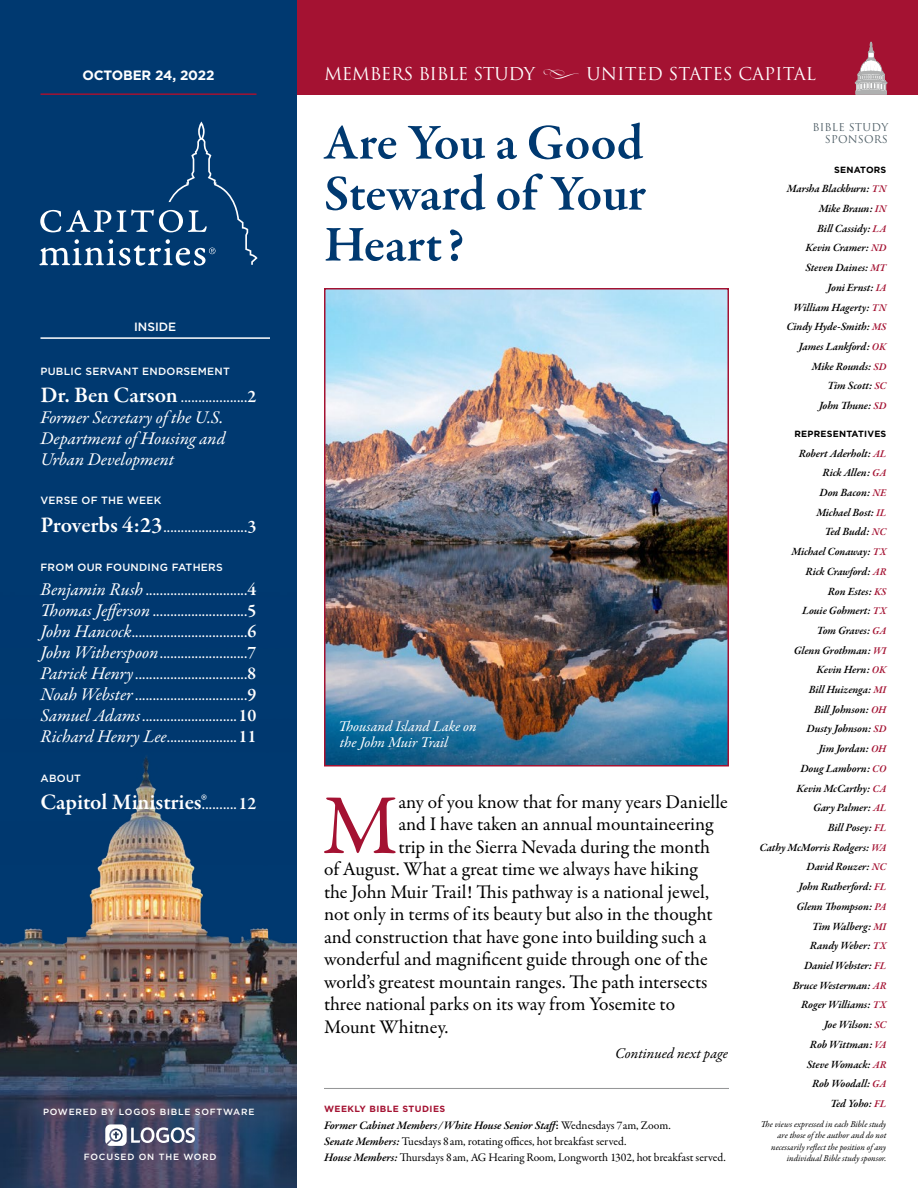
<style>
.page{position:relative;width:918px;height:1188px;background:#fff}
.page>*{position:absolute;margin:0;border:0;box-sizing:border-box;transform-origin:0 0}
.Preamble_with_Dropca{font:85.8px "Garamond Premr Pro";color:#a41232}
.Headline{font:600 51px/51px "Garamond Premr Pro";color:#003970;text-align:justify}
.Main_item{font:600 22.5px "Garamond Premr Pro";letter-spacing:-.005em;color:#fff}
.Preamble_with_Dropca-2{font:19.35px "Garamond Premr Pro";letter-spacing:-.005em;color:#000}
.t1{font:italic 18px/21px "Garamond Premr Pro";color:#fff;text-align:justify}
.t2{font:17.25px "Trajan Pro";letter-spacing:-.02em;color:#fff}
.t3{font:italic 15px/16.5px "Garamond Premr Pro";letter-spacing:-.005em;color:#fff}
.t4{font:italic 15px "Garamond Premr Pro";letter-spacing:-.005em;color:#000}
.Founding_Father{font:600 13.5px "Garamond Premr Pro";color:#fff}
.Main_item-2{font:600 13.5px "Garamond Premr Pro";color:#fff}
.t5{font:700 13.5px "Gotham";letter-spacing:-.01em;color:#fff}
.t6{font:500 12px "Gotham";color:#fff}
.t7{font:11.7px/15.8px "Garamond Premr Pro";letter-spacing:-.01em;color:#000}
.t8{font:italic 600 11.25px/19.6px "Garamond Premr Pro";letter-spacing:-.01em;color:#000;text-align:right}
.Subhead{font:500 10.5px "Gotham";letter-spacing:.025em;color:#fff}
.t9{font:10.5px/12px "Trajan Pro";letter-spacing:.025em;color:#4c5c64;text-align:right}
.t10{font:italic 9px/11.2px "Garamond Premr Pro";letter-spacing:-.005em;color:#000;text-align:right}
.t11{font:500 9px "Gotham";letter-spacing:.09em;color:#fff}
.t12{font:700 9px "Gotham";letter-spacing:.025em;color:#000}
.t13{font:700 9px "Gotham";letter-spacing:.05em;color:#a41232}
.s1{font-family:"Daughter Flourish";font-size:25.5px}
.s2{font-size:10.5px;color:#a41232}
.s3{font-size:22.5px}
.s4{font-size:18px}
.s5{font-weight:400;font-style:italic;font-size:18px}
.s6{font-size:13.5px}
.s7{font-weight:600;font-style:italic}
.s8{font-weight:600}
</style>
<div class="page">
<div style="left:0;top:0;width:297px;height:1188px;background:#003970"></div>
<img style="left:0;top:756px;width:297px;height:432px">
<div style="left:297px;top:0;width:621px;height:94px;background:#a41232"></div>
<svg style="left:855px;top:42px;width:32px;height:53px"></svg>
<hr style="left:324px;top:1088px;width:405px;height:1px;background:#969798">
<svg style="left:39px;top:122px;width:219px;height:144px"></svg>
<hr style="left:40px;top:337px;width:230px;height:2px;background:#fff">
<svg style="left:105px;top:1124px;width:90px;height:22px"></svg>
<hr style="left:40px;top:93px;width:216px;height:2px;background:#a41232">
<img style="left:327px;top:291px;width:399px;height:472px">
<div style="left:324px;top:288px;width:405px;height:478px;border:2px solid #a41232"></div>
<p class="t5" style="left:82px;top:66px;width:134px">OCTOBER 24, 2022</p>
<h3 class="t2" style="left:324px;top:63px;width:494px">MEMBERS BIBLE STUDY <span class="s1">&amp;</span> UNITED STATES CAPITAL</h3>
<p class="Headline" style="left:324px;top:118px;width:323px">Are You a Good Steward of Your Heart?</p>
<p class="t9" style="left:812px;top:121px;width:77px">BIBLE STUDY<br>SPONSORS</p>
<p class="t12" style="left:834px;top:163px;width:54px">SENATORS</p>
<p class="t8" style="left:786px;top:180px;width:101px">Marsha Blackburn: <span class="s2">TN<br></span>Mike Braun: <span class="s2">IN<br></span>Bill Cassidy: <span class="s2">LA<br></span>Kevin Cramer: <span class="s2">ND<br></span>Steven Daines: <span class="s2">MT<br></span>Joni Ernst: <span class="s2">IA<br></span>William Hagerty: <span class="s2">TN<br></span>Cindy Hyde-Smith: <span class="s2">MS<br></span>James Lankford: <span class="s2">OK<br></span>Mike Rounds: <span class="s2">SD<br></span>Tim Scott: <span class="s2">SC<br></span>John Thune: <span class="s2">SD</span></p>
<p class="t12" style="left:795px;top:428px;width:93px">REPRESENTATIVES</p>
<p class="t8" style="left:760px;top:444px;width:128px">Robert Aderholt: <span class="s2">AL<br></span>Rick Allen: <span class="s2">GA<br></span>Don Bacon: <span class="s2">NE<br></span>Michael Bost: <span class="s2">IL<br></span>Ted Budd: <span class="s2">NC<br></span>Michael Conaway: <span class="s2">TX<br></span>Rick Crawford: <span class="s2">AR<br></span>Ron Estes: <span class="s2">KS<br></span>Louie Gohmert: <span class="s2">TX<br></span>Tom Graves: <span class="s2">GA<br></span>Glenn Grothman: <span class="s2">WI<br></span>Kevin Hern: <span class="s2">OK<br></span>Bill Huizenga: <span class="s2">MI<br></span>Bill Johnson: <span class="s2">OH<br></span>Dusty Johnson: <span class="s2">SD<br></span>Jim Jordan: <span class="s2">OH<br></span>Doug Lamborn: <span class="s2">CO<br></span>Kevin McCarthy: <span class="s2">CA<br></span>Gary Palmer: <span class="s2">AL<br></span>Bill Posey: <span class="s2">FL<br></span>Cathy McMorris Rodgers: <span class="s2">WA<br></span>David Rouzer: <span class="s2">NC<br></span>John Rutherford: <span class="s2">FL<br></span>Glenn Thompson: <span class="s2">PA<br></span>Tim Walberg: <span class="s2">MI<br></span>Randy Weber: <span class="s2">TX<br></span>Daniel Webster: <span class="s2">FL<br></span>Bruce Westerman: <span class="s2">AR<br></span>Roger Williams: <span class="s2">TX<br></span>Joe Wilson: <span class="s2">SC<br></span>Rob Wittman: <span class="s2">VA<br></span>Steve Womack: <span class="s2">AR<br></span>Rob Woodall: <span class="s2">GA<br></span>Ted Yoho: <span class="s2">FL</span></p>
<p class="t6" style="left:134px;top:319px;width:44px">INSIDE</p>
<p class="Subhead" style="left:40px;top:364px;width:191px">PUBLIC SERVANT ENDORSEMENT</p>
<p class="Main_item-2" style="left:40px;top:389px;width:218px"><span class="s3">Dr. Ben Carson</span> ...................<span class="s4">2</span></p>
<p class="t1" style="left:40px;top:408px;width:186px">Former Secretary of the U.S.<br>Department of Housing and Urban Development</p>
<p class="Subhead" style="left:40px;top:494px;width:122px">VERSE OF THE WEEK</p>
<p class="Main_item-2" style="left:40px;top:519px;width:218px"><span class="s3">Proverbs 4:23</span>........................<span class="s4">3</span></p>
<p class="Subhead" style="left:40px;top:561px;width:184px">FROM OUR FOUNDING FATHERS</p>
<p class="Founding_Father" style="left:40px;top:583px;width:218px"><span class="s5">Benjamin Rush</span> .............................<span class="s4">4</span></p>
<p class="Founding_Father" style="left:40px;top:604px;width:218px"><span class="s5">Thomas Jefferson</span> ...........................<span class="s4">5</span></p>
<p class="Founding_Father" style="left:40px;top:625px;width:218px"><span class="s5">John Hancock</span>.................................<span class="s4">6</span></p>
<p class="Founding_Father" style="left:40px;top:646px;width:218px"><span class="s5">John Witherspoon</span>.........................<span class="s4">7</span></p>
<p class="Founding_Father" style="left:40px;top:667px;width:218px"><span class="s5">Patrick Henry</span>................................<span class="s4">8</span></p>
<p class="Founding_Father" style="left:40px;top:688px;width:218px"><span class="s5">Noah Webster</span> ................................<span class="s4">9</span></p>
<p class="Founding_Father" style="left:40px;top:709px;width:218px"><span class="s5">Samuel Adams</span>...........................<span class="s4">10</span></p>
<p class="Founding_Father" style="left:40px;top:730px;width:218px"><span class="s5">Richard Henry Lee</span>....................<span class="s4">11</span></p>
<p class="Subhead" style="left:40px;top:771px;width:42px">ABOUT</p>
<p class="Main_item" style="left:40px;top:789px;width:218px">Capitol Ministries®<span class="s6">..........</span><span class="s4">12</span></p>
<p class="Preamble_with_Dropca" style="left:322px;top:774px;width:78px">M</p>
<p class="Preamble_with_Dropca-2" style="left:398px;top:790px;width:331px">any of you know that for many years Danielle</p>
<p class="t3" style="left:338px;top:719px;width:140px">Thousand Island Lake on the John Muir Trail</p>
<p class="Preamble_with_Dropca-2" style="left:398px;top:813px;width:316px">and I have taken an annual mountaineering</p>
<p class="Preamble_with_Dropca-2" style="left:398px;top:835px;width:313px">trip in the Sierra Nevada during the month</p>
<p class="Preamble_with_Dropca-2" style="left:324px;top:858px;width:375px">of August. What a great time we always have hiking</p>
<p class="Preamble_with_Dropca-2" style="left:324px;top:880px;width:387px">the John Muir Trail! This pathway is a national jewel,</p>
<p class="Preamble_with_Dropca-2" style="left:324px;top:903px;width:390px">not only in terms of its beauty but also in the thought</p>
<p class="Preamble_with_Dropca-2" style="left:324px;top:925px;width:384px">and construction that have gone into building such a</p>
<p class="Preamble_with_Dropca-2" style="left:324px;top:948px;width:385px">wonderful and magnificent guide through one of the</p>
<p class="Preamble_with_Dropca-2" style="left:324px;top:970px;width:385px">world’s greatest mountain ranges. The path intersects</p>
<p class="Preamble_with_Dropca-2" style="left:324px;top:993px;width:353px">three national parks on its way from Yosemite to</p>
<p class="Preamble_with_Dropca-2" style="left:324px;top:1015px;width:126px">Mount Whitney.</p>
<p class="t4" style="left:615px;top:1044px;width:114px">Continued next page</p>
<p class="t13" style="left:324px;top:1103px;width:123px">WEEKLY BIBLE STUDIES</p>
<p class="t7" style="left:324px;top:1118px;width:403px"><span class="s7">Former Cabinet Members / White House Senior Staff</span><span class="s8">:</span> Wednesdays 7am, Zoom.<br><span class="s7">Senate Members:</span> Tuesdays 8am, rotating offices, hot breakfast served.<br><span class="s7">House Members:</span> Thursdays 8am, AG Hearing Room, Longworth 1302, hot breakfast served.</p>
<p class="t10" style="left:761px;top:1119px;width:127px">The views expressed in each Bible study are those of the author and do not necessarily reflect the position of any individual Bible study sponsor.</p>
<p class="t11" style="left:43px;top:1106px;width:213px">POWERED BY LOGOS BIBLE SOFTWARE</p>
<p class="t11" style="left:84px;top:1151px;width:134px">FOCUSED ON THE WORD</p>
</div>
